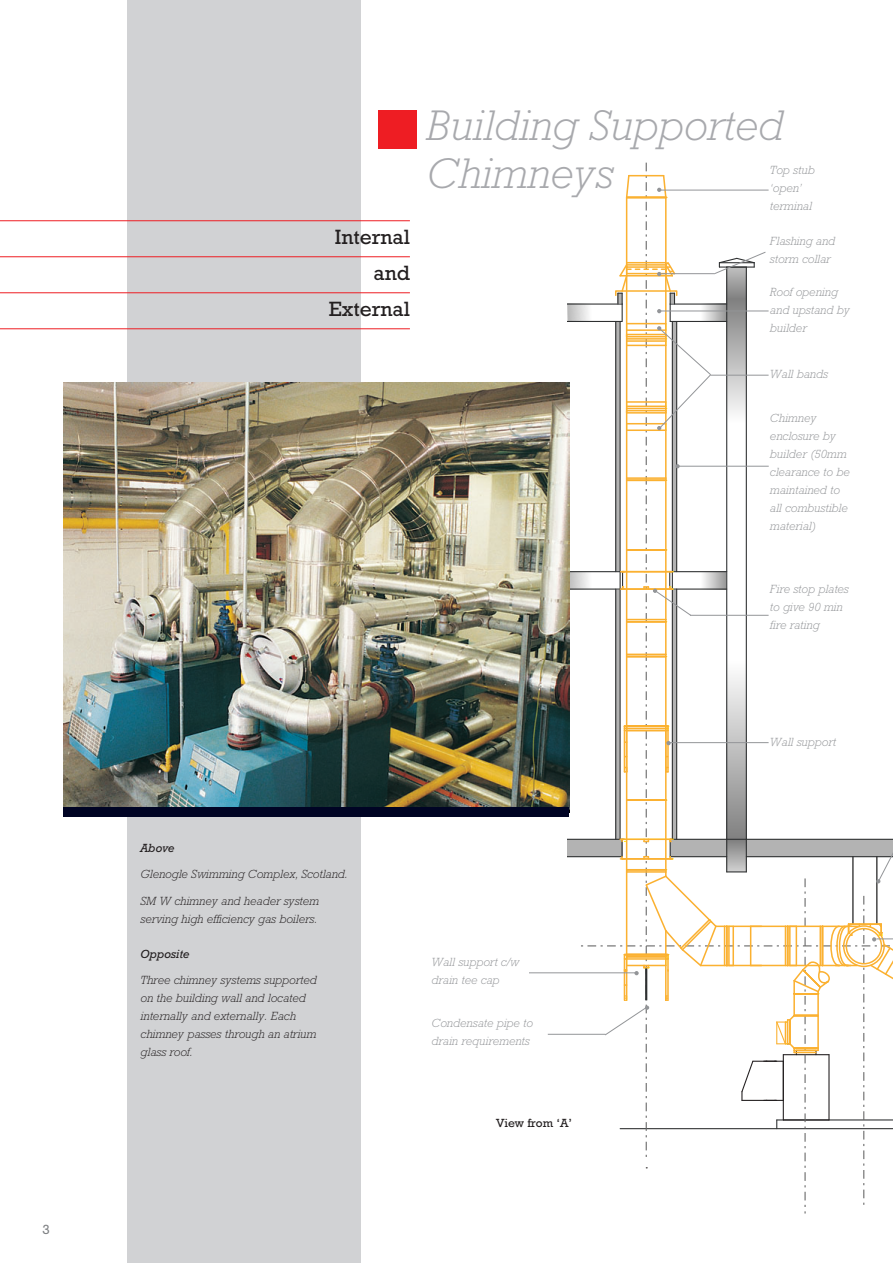
<style>
.page{position:relative;width:893px;height:1263px;background:#fff}
.page>*{position:absolute;margin:0;border:0;box-sizing:border-box;transform-origin:0 0}
.t1{font:italic 300 43.5px/47.5px "M Rockwell";color:#a8a9ad}
.t2{font:21px/36px "M Rockwell";color:#231f20;text-align:right}
.t3{font:13.5px "M Rockwell";color:#808285}
.t4{font:italic 300 12px/18px "M Rockwell";color:#939598}
.t5{font:italic 300 12px/18px "M Rockwell";color:#231f20}
.t6{font:italic 12px "M Rockwell";color:#231f20}
.t7{font:12px "M Rockwell";color:#231f20}
</style>
<div class="page">
<div style="left:127px;top:0;width:234px;height:1263px;background:#d1d2d4"></div>
<div style="left:378px;top:110px;width:39px;height:39px;background:#ee1d23"></div>
<hr style="left:0;top:220px;width:410px;height:1px;background:#ee1d23">
<hr style="left:0;top:256px;width:410px;height:1px;background:#ee1d23">
<hr style="left:0;top:292px;width:410px;height:1px;background:#ee1d23">
<hr style="left:0;top:328px;width:410px;height:1px;background:#ee1d23">
<img style="left:64px;top:383px;width:504px;height:423px">
<div style="left:64px;top:806px;width:505px;height:10px;background:#000424"></div>
<hr style="left:529px;top:972px;width:107px;height:1px;background:#939598">
<hr style="left:548px;top:1034px;width:57px;height:1px;background:#939598">
<svg style="left:568px;top:163px;width:325px;height:1050px"></svg>
<p class="t3" style="left:42px;top:1224px;width:9px">3</p>
<h2 class="t2" style="left:329px;top:221px;width:83px">Internal and<br>External</h2>
<h1 class="t1" style="left:425px;top:106px;width:358px">Building Supported<br>Chimneys</h1>
<p class="t4" style="left:769px;top:162px;width:46px">Top stub ‘open’ terminal</p>
<p class="t4" style="left:769px;top:233px;width:67px">Flashing and storm collar</p>
<p class="t4" style="left:769px;top:284px;width:81px">Roof opening and upstand by builder</p>
<p class="t4" style="left:769px;top:366px;width:60px">Wall bands</p>
<p class="t4" style="left:769px;top:410px;width:81px">Chimney enclosure by builder (50mm clearance to be maintained to all combustible material)</p>
<p class="t4" style="left:769px;top:581px;width:80px">Fire stop plates to give 90 min fire rating</p>
<p class="t6" style="left:140px;top:843px;width:36px">Above</p>
<p class="t5" style="left:140px;top:866px;width:209px">Glenogle Swimming Complex, Scotland.</p>
<p class="t5" style="left:140px;top:893px;width:180px">SM W chimney and header system serving high efficiency gas boilers.</p>
<p class="t6" style="left:140px;top:949px;width:51px">Opposite</p>
<p class="t5" style="left:140px;top:972px;width:178px">Three chimney systems supported on the building wall and located internally and externally. Each chimney passes through an atrium glass roof.</p>
<p class="t4" style="left:431px;top:954px;width:89px">Wall support c/w drain tee cap</p>
<p class="t4" style="left:431px;top:1015px;width:103px">Condensate pipe to drain requirements</p>
<p class="t7" style="left:496px;top:1118px;width:77px">View from ‘A’</p>
<p class="t4" style="left:769px;top:734px;width:68px">Wall support</p>
</div>
